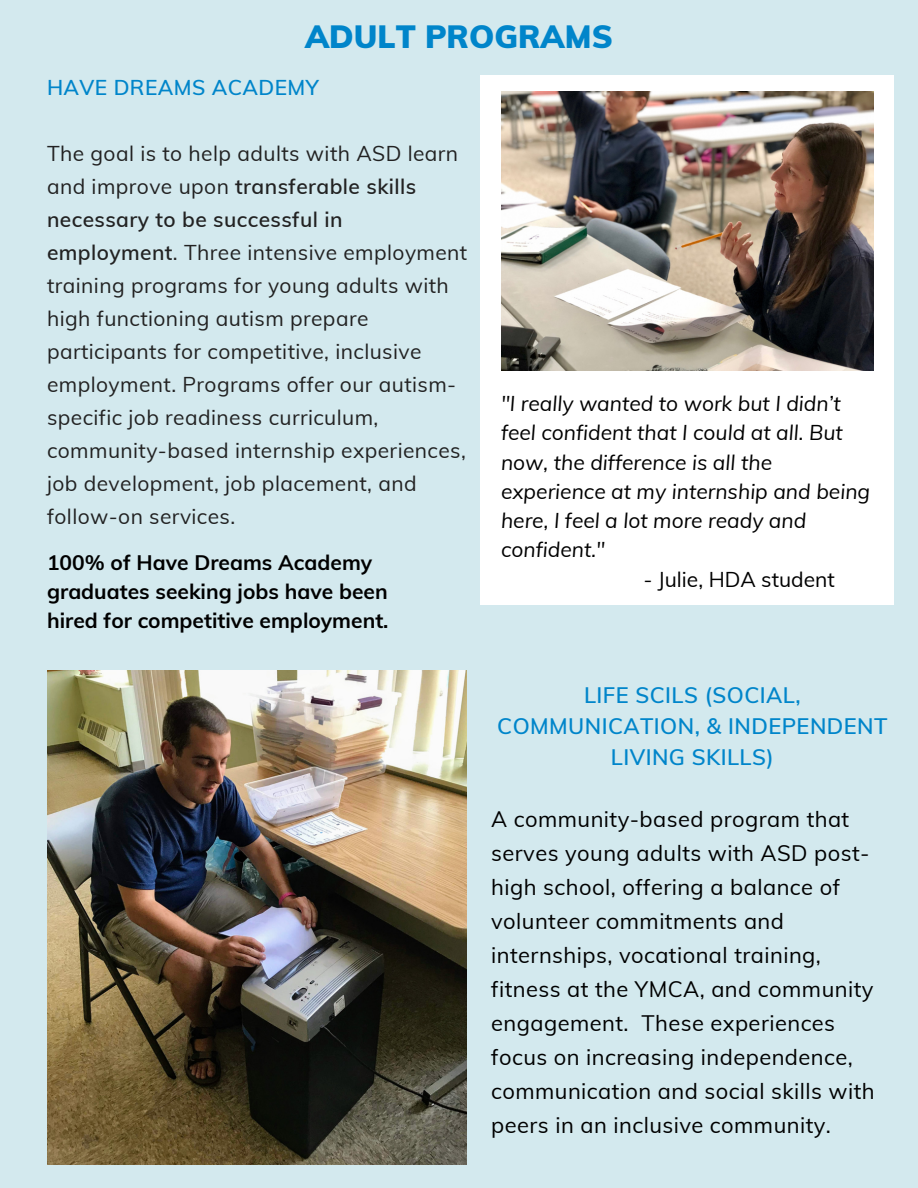
<style>
.page{position:relative;width:918px;height:1188px;background:#d3e9ee}
.page>*{position:absolute;margin:0;border:0;box-sizing:border-box;transform-origin:0 0}
.t1{font:900 31.5px "Muli";color:#0085ca}
.t2{font:21.9px/34px "Muli";letter-spacing:.02em;color:#000}
.t3{font:600 21.9px/30.6px "Muli";letter-spacing:.02em;color:#0085ca;text-align:center}
.t4{font:21px/33px "Muli";letter-spacing:.02em;color:#222}
.t5{font:italic 21px/29.2px "Muli";color:#000}
.t6{font:700 21px/29.2px "Muli";color:#000}
.t7{font:600 21px "Muli";letter-spacing:.02em;color:#0085ca}
.t8{font:21px "Muli";color:#000}
.s1{font-weight:600}
.s2{font-style:italic}
</style>
<div class="page">
<img style="left:47px;top:670px;width:420px;height:494px">
<div style="left:480px;top:75px;width:414px;height:529px;background:#fff"></div>
<img style="left:501px;top:92px;width:372px;height:279px">
<p class="t1" style="left:305px;top:16px;width:309px">ADULT PROGRAMS</p>
<p class="t7" style="left:47px;top:74px;width:273px">HAVE DREAMS ACADEMY</p>
<p class="t4" style="left:47px;top:136px;width:422px">The goal is to help adults with ASD learn and improve upon <span class="s1">transferable skills necessary to be successful in employment</span>. Three intensive employment training programs for young adults with high functioning autism prepare participants for competitive, inclusive employment. Programs offer our autism&shy;specific job readiness curriculum, community-based internship experiences, job development, job placement, and follow-on services.</p>
<p class="t6" style="left:47px;top:547px;width:343px">100% of Have Dreams Academy graduates seeking jobs have been hired for competitive employment.</p>
<p class="t5" style="left:501px;top:388px;width:371px">"I really wanted to work but I didn’t feel confident that I could at all. But now, the difference is all the experience at my internship and being here, I feel a lot more ready and confident."</p>
<p class="t8" style="left:643px;top:565px;width:193px"><span class="s2">-</span> Julie, HDA student</p>
<p class="t3" style="left:497px;top:680px;width:392px">LIFE SCILS (SOCIAL,<br>COMMUNICATION, &amp; INDEPENDENT<br>LIVING SKILLS)</p>
<p class="t2" style="left:491px;top:802px;width:385px">A community-based program that serves young adults with ASD post&shy;high school, offering a balance of volunteer commitments and internships, vocational training, fitness at the YMCA, and community engagement. These experiences focus on increasing independence, communication and social skills with peers in an inclusive community.</p>
</div>
